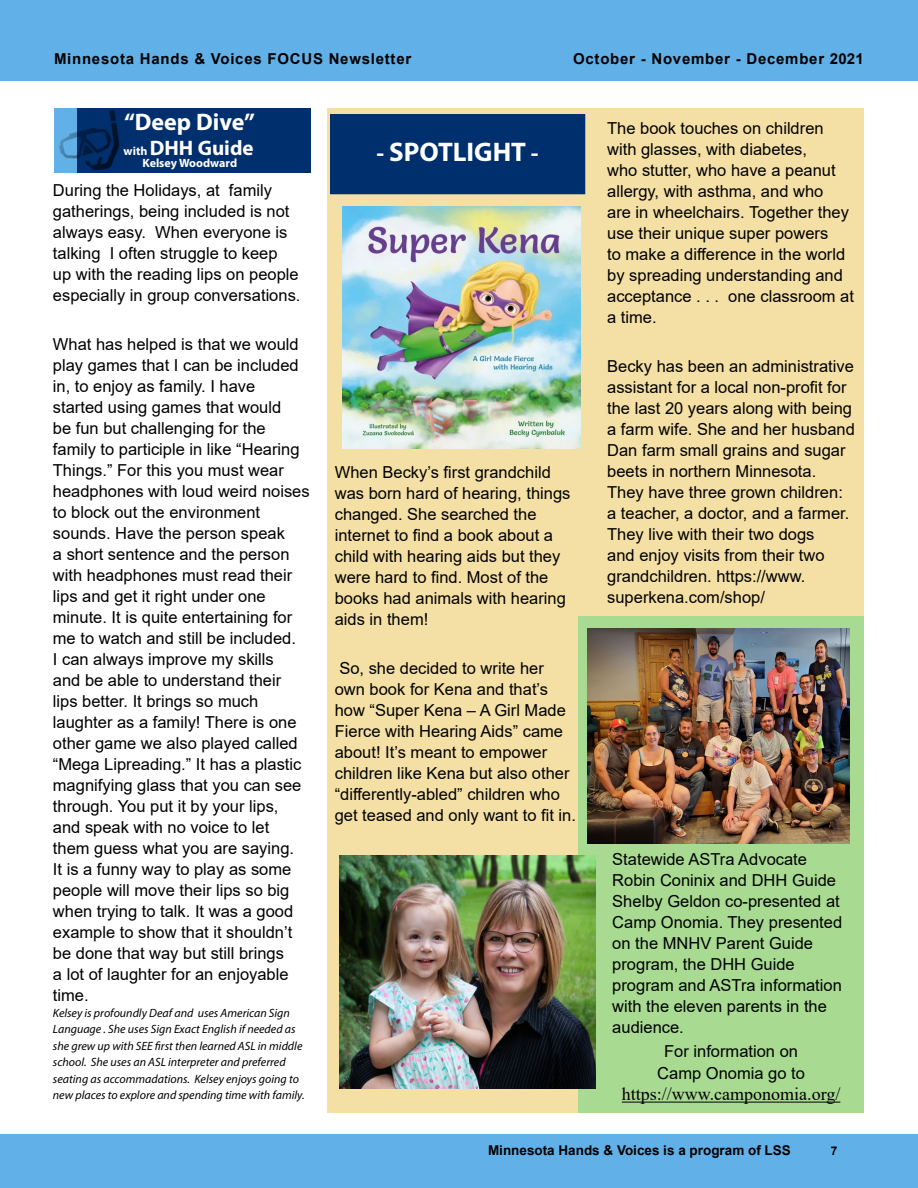
<style>
.page{position:relative;width:918px;height:1188px;background:#fff}
.page>*{position:absolute;margin:0;border:0;box-sizing:border-box;transform-origin:0 0}
.t1{font:700 27px "Myriad Pro";color:#fff}
.t2{font:700 24px "Myriad Pro";color:#fff}
.t3{font:700 21px "Myriad Pro";color:#fff}
.t4{font:18px "Times New Roman";color:#000}
.t5{font:16.5px/21px "Arial";color:#000101}
.t6{font:700 15px "Arial";letter-spacing:.05em;color:#000}
.t7{font:700 13.5px "Arial";color:#000}
.t8{font:italic 12px/16.5px "Myriad Pro";color:#000101}
.t9{font:700 12px "Myriad Pro";color:#fff}
.t10{font:700 12px "Arial";color:#000}
.s1{font-size:12px}
.s2{font-size:24px}
</style>
<div class="page">
<hr style="left:0;top:1134px;width:1px;height:54px;background:#61b1e8">
<div style="left:1px;top:1134px;width:917px;height:54px;background:#61b1e8"></div>
<div style="left:0;top:0;width:918px;height:81px;background:#61b1e8"></div>
<div style="left:327px;top:108px;width:537px;height:1005px;background:#f4dfa5"></div>
<img style="left:342px;top:206px;width:238px;height:242px">
<div style="left:57px;top:108px;width:253px;height:65px;background:#002f6e"></div>
<div style="left:54px;top:108px;width:22px;height:65px;background:#61b1e8"></div>
<img style="left:60px;top:110px;width:59px;height:59px">
<div style="left:332px;top:116px;width:251px;height:76px;background:#002f6e"></div>
<div style="left:330px;top:114px;width:255px;height:80px;border:4px solid #002f6e"></div>
<div style="left:579px;top:616px;width:285px;height:497px;background:#a8da91"></div>
<img style="left:587px;top:629px;width:263px;height:214px">
<hr style="left:622px;top:1102px;width:218px;height:1px;background:#000">
<img style="left:339px;top:856px;width:257px;height:233px">
<p class="t6" style="left:54px;top:48px;width:359px">Minnesota Hands &amp; Voices FOCUS Newsletter</p>
<p class="t6" style="left:573px;top:48px;width:292px">October - November - December 2021</p>
<h2 class="t2" style="left:124px;top:107px;width:132px">“Deep Dive”</h2>
<p class="t3" style="left:124px;top:134px;width:132px"><span class="s1">with</span> DHH Guide</p>
<p class="t9" style="left:143px;top:155px;width:96px">Kelsey Woodward</p>
<p class="t5" style="left:53px;top:179px;width:249px">During the Holidays, at family gatherings, being included is not always easy. When everyone is talking I often struggle to keep<br>up with the reading lips on people especially in group conversations.</p>
<p class="t5" style="left:53px;top:333px;width:258px">What has helped is that we would play games that I can be included in, to enjoy as family. I have started using games that would<br>be fun but challenging for the family to participle in like “Hearing<br>Things.” For this you must wear headphones with loud weird noises to block out the environment sounds. Have the person speak<br>a short sentence and the person with headphones must read their lips and get it right under one minute. It is quite entertaining for me to watch and still be included.<br>I can always improve my skills<br>and be able to understand their lips better. It brings so much laughter as a family! There is one other game we also played called “Mega Lipreading.” It has a plastic magnifying glass that you can see through. You put it by your lips, and speak with no voice to let them guess what you are saying.<br>It is a funny way to play as some people will move their lips so big when trying to talk. It was a good example to show that it shouldn’t be done that way but still brings<br>a lot of laughter for an enjoyable time.</p>
<p class="t8" style="left:53px;top:1004px;width:253px">Kelsey is profoundly Deaf and uses American Sign Language . She uses Sign Exact English if needed as she grew up with SEE first then learned ASL in middle school. She uses an ASL interpreter and preferred seating as accommadations. Kelsey enjoys going to new places to explore and spending time with family.</p>
<h1 class="t1" style="left:377px;top:134px;width:164px"><span class="s2">-</span> SPOTLIGHT <span class="s2">-</span></h1>
<p class="t5" style="left:335px;top:461px;width:237px">When Becky’s first grandchild was born hard of hearing, things changed. She searched the internet to find a book about a child with hearing aids but they were hard to find. Most of the books had animals with hearing aids in them!</p>
<p class="t5" style="left:335px;top:657px;width:243px">So, she decided to write her<br>own book for Kena and that’s how “Super Kena – A Girl Made<br>Fierce with Hearing Aids” came about! It’s meant to empower children like Kena but also other “differently-abled” children who get teased and only want to fit in.</p>
<p class="t5" style="left:607px;top:117px;width:248px">The book touches on children with glasses, with diabetes,<br>who stutter, who have a peanut allergy, with asthma, and who<br>are in wheelchairs. Together they use their unique super powers<br>to make a difference in the world by spreading understanding and acceptance . . . one classroom at a time.</p>
<p class="t5" style="left:607px;top:355px;width:249px">Becky has been an administrative assistant for a local non-profit for the last 20 years along with being a farm wife. She and her husband<br>Dan farm small grains and sugar beets in northern Minnesota.<br>They have three grown children: a teacher, a doctor, and a farmer.<br>They live with their two dogs<br>and enjoy visits from their two grandchildren. https://www. superkena.com/shop/</p>
<p class="t5" style="left:612px;top:848px;width:231px">Statewide ASTra Advocate<br>Robin Coninix and DHH Guide<br>Shelby Geldon co-presented at<br>Camp Onomia. They presented on the MNHV Parent Guide program, the DHH Guide program and ASTra information with the eleven parents in the audience.</p>
<p class="t5" style="left:657px;top:1041px;width:149px;line-height:21.5px;text-align:center">For information on<br>Camp Onomia go to</p>
<p class="t4" style="left:622px;top:1081px;width:220px">https://www.camponomia.org/</p>
<p class="t7" style="left:488px;top:1141px;width:304px">Minnesota Hands &amp; Voices is a program of LSS</p>
<p class="t10" style="left:831px;top:1142px;width:8px">7</p>
</div>
